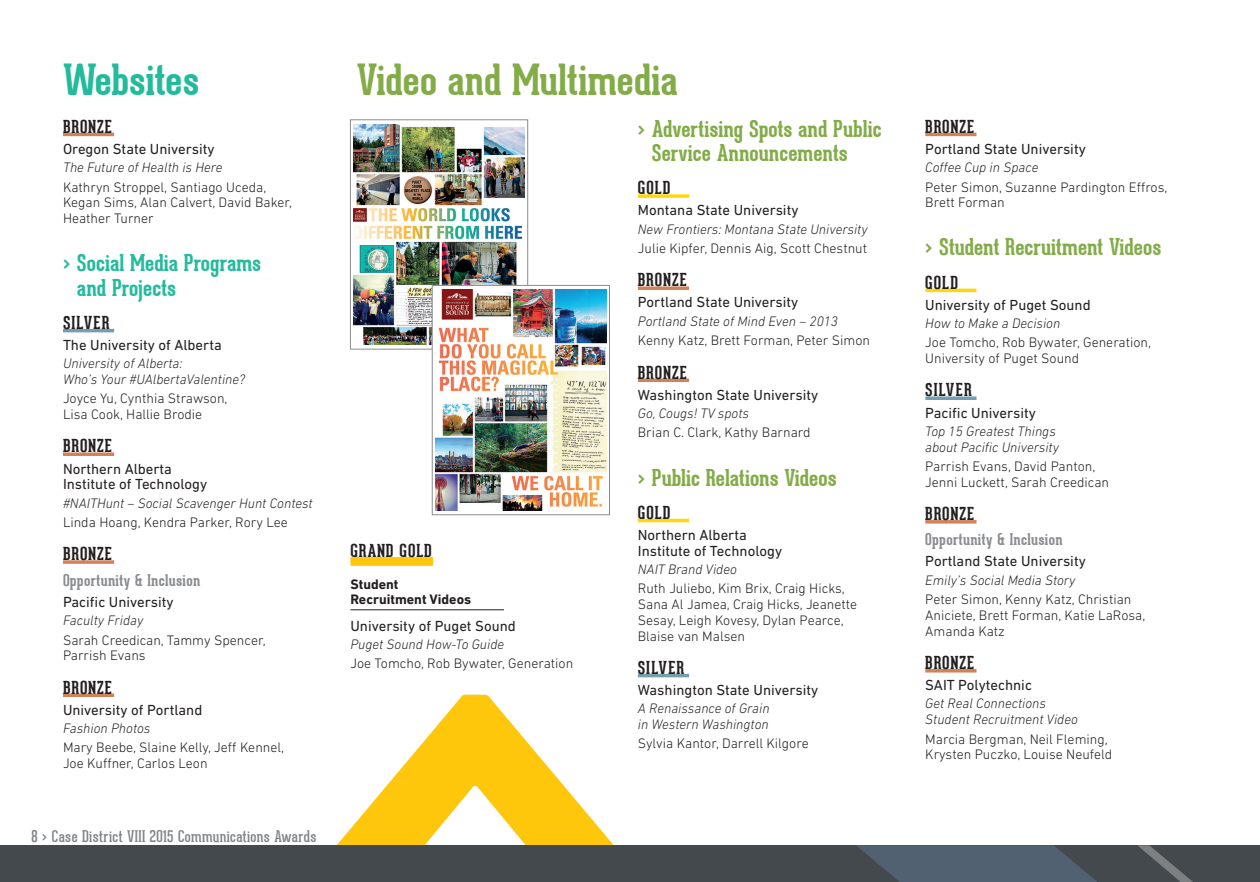
<style>
.page{position:relative;width:1260px;height:882px;background:#fff}
.page>*{position:absolute;margin:0;border:0;box-sizing:border-box;transform-origin:0 0}
.t1{font:700 42px "Geared Slab";color:#83ac48}
.t2{font:700 42px "Geared Slab";color:#24bb9d}
.t3{font:700 22.75px/24.5px "Geared Slab";color:#83ac48}
.t4{font:700 22.75px/24.5px "Geared Slab";color:#24bb9d}
.t5{font:700 17.5px "Geared Slab";letter-spacing:.05em;color:#231f20}
.t6{font:15.75px "Geared Slab";letter-spacing:.02em;color:#808285}
.t7{font:700 15.75px "Geared Slab";letter-spacing:.02em;color:#8a8c8f}
.t8{font:14.88px/15.8px "DIN Next LT Pro";color:#231f20}
.t9{font:300 14px/15.8px "DIN Next LT Pro";color:#231f20}
.t10{font:italic 300 14px/15.8px "DIN Next LT Pro";color:#231f20}
.t11{font:700 14px/15.8px "DIN Next LT Pro";color:#231f20}
</style>
<div class="page">
<svg style="left:337px;top:695px;width:277px;height:150px"></svg>
<div style="left:0;top:845px;width:1260px;height:37px;background:#43494d"></div>
<svg style="left:856px;top:845px;width:241px;height:37px"></svg>
<svg style="left:1137px;top:845px;width:56px;height:37px"></svg>
<hr style="left:63px;top:133px;width:51px;height:3px;background:#d0825a">
<hr style="left:63px;top:329px;width:51px;height:3px;background:#789db0">
<svg style="left:63px;top:452px;width:51px;height:4px"></svg>
<svg style="left:63px;top:560px;width:51px;height:4px"></svg>
<hr style="left:63px;top:694px;width:51px;height:3px;background:#d0825a">
<div style="left:350px;top:557px;width:83px;height:9px;background:#fec70c"></div>
<hr style="left:350px;top:609px;width:154px;height:1px;background:#231f20">
<svg style="left:638px;top:194px;width:51px;height:4px"></svg>
<svg style="left:638px;top:286px;width:51px;height:4px"></svg>
<hr style="left:638px;top:379px;width:51px;height:3px;background:#d0825a">
<hr style="left:638px;top:519px;width:51px;height:3px;background:#ffd80a">
<hr style="left:638px;top:674px;width:51px;height:3px;background:#789db0">
<hr style="left:925px;top:133px;width:51px;height:3px;background:#d0825a">
<hr style="left:925px;top:289px;width:51px;height:3px;background:#ffd80a">
<svg style="left:925px;top:396px;width:51px;height:4px"></svg>
<svg style="left:925px;top:520px;width:51px;height:4px"></svg>
<svg style="left:925px;top:669px;width:51px;height:4px"></svg>
<img style="left:354px;top:124px;width:170px;height:221px">
<div style="left:350px;top:120px;width:178px;height:229px;border:1px solid #8a8c8f"></div>
<svg style="left:434px;top:287px;width:173px;height:224px"></svg>
<img style="left:436px;top:290px;width:170px;height:221px">
<div style="left:432px;top:285px;width:178px;height:230px;border:1px solid #8a8c8f"></div>
<h1 class="t2" style="left:63px;top:53px;width:138px">Websites</h1>
<h1 class="t1" style="left:357px;top:53px;width:322px">Video and Multimedia</h1>
<p class="t5" style="left:63px;top:115px;width:50px">BRONZE</p>
<p class="t8" style="left:63px;top:141px;width:153px">Oregon State University</p>
<p class="t10" style="left:63px;top:159px;width:161px">The Future of Health is Here</p>
<p class="t9" style="left:63px;top:179px;width:231px">Kathryn Stroppel, Santiago Uceda,<br>Kegan Sims, Alan Calvert, David Baker,<br>Heather Turner</p>
<h2 class="t4" style="left:77px;top:251px;width:186px;text-indent:-14px">&gt; Social Media Programs and Projects</h2>
<p class="t5" style="left:63px;top:312px;width:48px">SILVER</p>
<p class="t8" style="left:63px;top:337px;width:160px">The University of Alberta</p>
<p class="t10" style="left:63px;top:355px;width:184px">University of Alberta:<br>Who’s Your #UAlbertaValentine?</p>
<p class="t9" style="left:63px;top:391px;width:166px">Joyce Yu, Cynthia Strawson,<br>Lisa Cook, Hallie Brodie</p>
<p class="t5" style="left:63px;top:435px;width:50px">BRONZE</p>
<p class="t8" style="left:63px;top:460px;width:146px">Northern Alberta<br>Institute of Technology</p>
<p class="t10" style="left:63px;top:495px;width:251px">#NAITHunt – Social Scavenger Hunt Contest</p>
<p class="t9" style="left:63px;top:514px;width:226px">Linda Hoang, Kendra Parker, Rory Lee</p>
<p class="t5" style="left:63px;top:543px;width:50px">BRONZE</p>
<p class="t7" style="left:63px;top:570px;width:139px">Opportunity &amp; Inclusion</p>
<p class="t8" style="left:63px;top:594px;width:112px">Pacific University</p>
<p class="t10" style="left:63px;top:612px;width:82px">Faculty Friday</p>
<p class="t9" style="left:63px;top:632px;width:204px">Sarah Creedican, Tammy Spencer,<br>Parrish Evans</p>
<p class="t5" style="left:63px;top:676px;width:50px">BRONZE</p>
<p class="t8" style="left:63px;top:701px;width:141px">University of Portland</p>
<p class="t10" style="left:63px;top:720px;width:89px">Fashion Photos</p>
<p class="t9" style="left:63px;top:740px;width:223px">Mary Beebe, Slaine Kelly, Jeff Kennel,<br>Joe Kuffner, Carlos Leon</p>
<p class="t6" style="left:32px;top:827px;width:286px">8 &gt; Case District VIII 2015 Communications Awards</p>
<p class="t5" style="left:350px;top:540px;width:83px">GRAND GOLD</p>
<p class="t11" style="left:350px;top:576px;width:122px">Student<br>Recruitment Videos</p>
<p class="t8" style="left:350px;top:618px;width:167px">University of Puget Sound</p>
<p class="t10" style="left:350px;top:636px;width:155px">Puget Sound How-To Guide</p>
<p class="t9" style="left:350px;top:656px;width:224px">Joe Tomcho, Rob Bywater, Generation</p>
<h2 class="t3" style="left:652px;top:116px;width:231px;text-indent:-14px">&gt; Advertising Spots and Public<br>Service Announcements</h2>
<p class="t5" style="left:638px;top:177px;width:34px">GOLD</p>
<p class="t8" style="left:638px;top:202px;width:162px">Montana State University</p>
<p class="t10" style="left:638px;top:221px;width:231px">New Frontiers: Montana State University</p>
<p class="t9" style="left:638px;top:240px;width:231px">Julie Kipfer, Dennis Aig, Scott Chestnut</p>
<p class="t5" style="left:638px;top:269px;width:50px">BRONZE</p>
<p class="t8" style="left:638px;top:294px;width:162px">Portland State University</p>
<p class="t10" style="left:638px;top:313px;width:202px">Portland State of Mind Even – 2013</p>
<p class="t9" style="left:638px;top:333px;width:234px">Kenny Katz, Brett Forman, Peter Simon</p>
<p class="t5" style="left:638px;top:361px;width:50px">BRONZE</p>
<p class="t8" style="left:638px;top:386px;width:182px">Washington State University</p>
<p class="t10" style="left:638px;top:405px;width:113px">Go, Cougs! TV spots</p>
<p class="t9" style="left:638px;top:425px;width:174px">Brian C. Clark, Kathy Barnard</p>
<h2 class="t3" style="left:638px;top:465px;width:201px">&gt; Public Relations Videos</h2>
<p class="t5" style="left:638px;top:501px;width:34px">GOLD</p>
<p class="t8" style="left:638px;top:527px;width:146px">Northern Alberta<br>Institute of Technology</p>
<p class="t10" style="left:638px;top:561px;width:100px">NAIT Brand Video</p>
<p class="t9" style="left:638px;top:581px;width:221px">Ruth Juliebo, Kim Brix, Craig Hicks,<br>Sana Al Jamea, Craig Hicks, Jeanette<br>Sesay, Leigh Kovesy, Dylan Pearce,<br>Blaise van Malsen</p>
<p class="t5" style="left:638px;top:657px;width:48px">SILVER</p>
<p class="t8" style="left:638px;top:682px;width:182px">Washington State University</p>
<p class="t10" style="left:638px;top:700px;width:133px">A Renaissance of Grain in Western Washington</p>
<p class="t9" style="left:638px;top:736px;width:172px">Sylvia Kantor, Darrell Kilgore</p>
<p class="t5" style="left:925px;top:115px;width:50px">BRONZE</p>
<p class="t8" style="left:925px;top:141px;width:162px">Portland State University</p>
<p class="t10" style="left:925px;top:159px;width:115px">Coffee Cup in Space</p>
<p class="t9" style="left:925px;top:179px;width:244px">Peter Simon, Suzanne Pardington Effros,<br>Brett Forman</p>
<h2 class="t3" style="left:925px;top:235px;width:238px">&gt; Student Recruitment Videos</h2>
<p class="t5" style="left:925px;top:271px;width:34px">GOLD</p>
<p class="t8" style="left:925px;top:297px;width:167px">University of Puget Sound</p>
<p class="t10" style="left:925px;top:315px;width:137px">How to Make a Decision</p>
<p class="t9" style="left:925px;top:335px;width:227px">Joe Tomcho, Rob Bywater, Generation,<br>University of Puget Sound</p>
<p class="t5" style="left:925px;top:379px;width:48px">SILVER</p>
<p class="t8" style="left:925px;top:404px;width:112px">Pacific University</p>
<p class="t10" style="left:925px;top:423px;width:135px">Top 15 Greatest Things about Pacific University</p>
<p class="t9" style="left:925px;top:458px;width:185px">Parrish Evans, David Panton,<br>Jenni Luckett, Sarah Creedican</p>
<p class="t5" style="left:925px;top:503px;width:50px">BRONZE</p>
<p class="t7" style="left:925px;top:530px;width:139px">Opportunity &amp; Inclusion</p>
<p class="t8" style="left:925px;top:553px;width:162px">Portland State University</p>
<p class="t10" style="left:925px;top:572px;width:152px">Emily’s Social Media Story</p>
<p class="t9" style="left:925px;top:592px;width:222px">Peter Simon, Kenny Katz, Christian<br>Aniciete, Brett Forman, Katie LaRosa,<br>Amanda Katz</p>
<p class="t5" style="left:925px;top:652px;width:50px">BRONZE</p>
<p class="t8" style="left:925px;top:677px;width:108px">SAIT Polytechnic</p>
<p class="t10" style="left:925px;top:696px;width:154px">Get Real Connections<br>Student Recruitment Video</p>
<p class="t9" style="left:925px;top:731px;width:188px">Marcia Bergman, Neil Fleming,<br>Krysten Puczko, Louise Neufeld</p>
</div>
